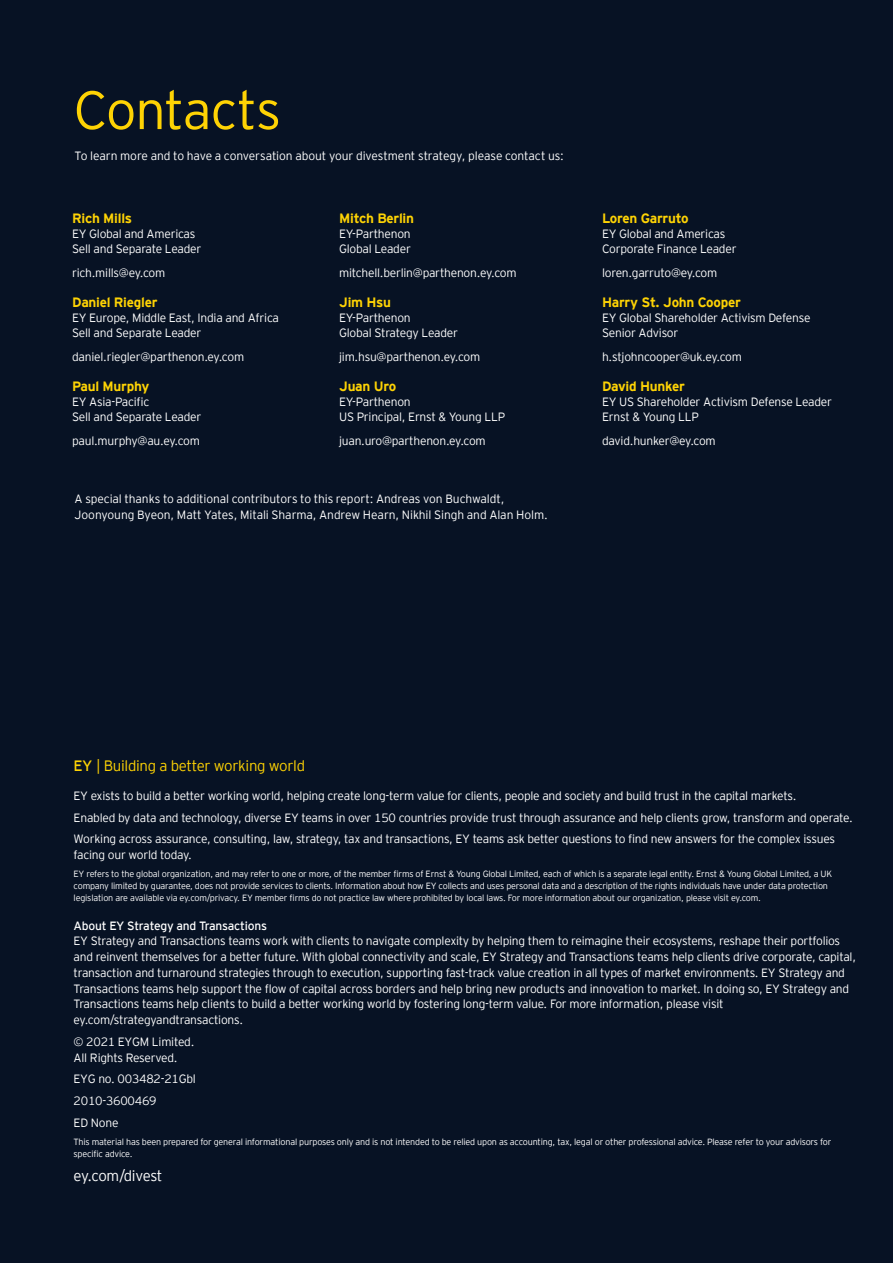
<style>
.page{position:relative;width:893px;height:1263px;background:#071224}
.page>*{position:absolute;margin:0;border:0;box-sizing:border-box;transform-origin:0 0}
.t1{font:300 54px "EY Interstate";letter-spacing:-.025em;color:#fed304}
.Boiler-EY_Signature{font:300 15px "EY Interstate";letter-spacing:-.02em;color:#fed304}
.Boiler-Website{font:300 15px "EY Interstate";letter-spacing:-.03em;color:#fff}
.Contact-Name{font:700 13.5px "EY Interstate";letter-spacing:-.02em;color:#fed304}
.Boiler-Text{font:300 12px/15.8px "EY Interstate";letter-spacing:-.02em;color:#fff}
.Contact-Text{font:300 12px/15px "EY Interstate";letter-spacing:-.02em;color:#fff}
.Contacts_Contact_Inf{font:300 12px/15.6px "EY Interstate";letter-spacing:-.005em;color:#fff}
.Body_copy{font:300 12px/15px "EY Interstate";letter-spacing:-.02em;color:#fff}
.Headline{font:12px "EY Interstate";letter-spacing:-.02em;color:#fff}
.Boiler-Disclaimer{font:300 9px/12px "EY Interstate";letter-spacing:-.02em;color:#fff}
.s1{font-weight:400}
</style>
<div class="page">
<p class="t1" style="left:73px;top:72px;width:209px">Contacts</p>
<p class="Contacts_Contact_Inf" style="left:75px;top:147px;width:491px">To learn more and to have a conversation about your divestment strategy, please contact us:</p>
<p class="Contact-Name" style="left:72px;top:208px;width:62px">Rich Mills</p>
<p class="Body_copy" style="left:72px;top:226px;width:131px">EY Global and Americas<br>Sell and Separate Leader</p>
<p class="Contact-Text" style="left:72px;top:265px;width:95px">rich.mills@ey.com</p>
<p class="Contact-Name" style="left:72px;top:292px;width:87px">Daniel Riegler</p>
<p class="Contact-Text" style="left:72px;top:310px;width:208px">EY Europe, Middle East, India and Africa<br>Sell and Separate Leader</p>
<p class="Contact-Text" style="left:72px;top:349px;width:174px">daniel.riegler@parthenon.ey.com</p>
<p class="Contact-Name" style="left:72px;top:376px;width:79px">Paul Murphy</p>
<p class="Contact-Text" style="left:72px;top:394px;width:131px">EY Asia-Pacific<br>Sell and Separate Leader</p>
<p class="Contact-Text" style="left:72px;top:433px;width:129px">paul.murphy@au.ey.com</p>
<p class="Contact-Name" style="left:339px;top:208px;width:76px">Mitch Berlin</p>
<p class="Contact-Text" style="left:339px;top:226px;width:73px">EY-Parthenon<br>Global Leader</p>
<p class="Contact-Text" style="left:339px;top:265px;width:179px">mitchell.berlin@parthenon.ey.com</p>
<p class="Contact-Name" style="left:339px;top:292px;width:53px">Jim Hsu</p>
<p class="Contact-Text" style="left:339px;top:310px;width:120px">EY-Parthenon<br>Global Strategy Leader</p>
<p class="Contact-Text" style="left:339px;top:349px;width:143px">jim.hsu@parthenon.ey.com</p>
<p class="Contact-Name" style="left:339px;top:376px;width:59px">Juan Uro</p>
<p class="Contact-Text" style="left:339px;top:394px;width:167px">EY-Parthenon<br>US Principal, Ernst &amp; Young LLP</p>
<p class="Contact-Text" style="left:339px;top:433px;width:148px">juan.uro@parthenon.ey.com</p>
<p class="Contacts_Contact_Inf" style="left:75px;top:490px;width:475px">A special thanks to additional contributors to this report: Andreas von Buchwaldt,<br>Joonyoung Byeon, Matt Yates, Mitali Sharma, Andrew Hearn, Nikhil Singh and Alan Holm.</p>
<p class="Contact-Name" style="left:602px;top:208px;width:88px">Loren Garruto</p>
<p class="Contact-Text" style="left:602px;top:226px;width:136px">EY Global and Americas<br>Corporate Finance Leader</p>
<p class="Contact-Text" style="left:602px;top:265px;width:117px">loren.garruto@ey.com</p>
<p class="Contact-Name" style="left:602px;top:292px;width:140px">Harry St. John Cooper</p>
<p class="Contact-Text" style="left:602px;top:310px;width:210px">EY Global Shareholder Activism Defense<br>Senior Advisor</p>
<p class="Contact-Text" style="left:602px;top:349px;width:141px">h.stjohncooper@uk.ey.com</p>
<p class="Contact-Name" style="left:602px;top:376px;width:84px">David Hunker</p>
<p class="Contact-Text" style="left:602px;top:394px;width:231px">EY US Shareholder Activism Defense Leader<br>Ernst &amp; Young LLP</p>
<p class="Contact-Text" style="left:602px;top:433px;width:115px">david.hunker@ey.com</p>
<p class="Boiler-EY_Signature" style="left:74px;top:754px;width:233px"><span class="s1">EY</span> | Building a better working world</p>
<p class="Boiler-Text" style="left:74px;top:787px;width:724px">EY exists to build a better working world, helping create long-term value for clients, people and society and build trust in the capital markets.</p>
<p class="Boiler-Text" style="left:74px;top:809px;width:781px">Enabled by data and technology, diverse EY teams in over 150 countries provide trust through assurance and help clients grow, transform and operate.</p>
<p class="Boiler-Text" style="left:74px;top:830px;width:763px">Working across assurance, consulting, law, strategy, tax and transactions, EY teams ask better questions to find new answers for the complex issues facing our world today.</p>
<p class="Boiler-Disclaimer" style="left:74px;top:867px;width:760px">EY refers to the global organization, and may refer to one or more, of the member firms of Ernst &amp; Young Global Limited, each of which is a separate legal entity. Ernst &amp; Young Global Limited, a UK company limited by guarantee, does not provide services to clients. Information about how EY collects and uses personal data and a description of the rights individuals have under data protection legislation are available via ey.com/privacy. EY member firms do not practice law where prohibited by local laws. For more information about our organization, please visit ey.com.</p>
<p class="Headline" style="left:74px;top:917px;width:195px">About EY Strategy and Transactions</p>
<p class="Boiler-Text" style="left:74px;top:932px;width:784px">EY Strategy and Transactions teams work with clients to navigate complexity by helping them to reimagine their ecosystems, reshape their portfolios and reinvent themselves for a better future. With global connectivity and scale, EY Strategy and Transactions teams help clients drive corporate, capital, transaction and turnaround strategies through to execution, supporting fast-track value creation in all types of market environments. EY Strategy and Transactions teams help support the flow of capital across borders and help bring new products and innovation to market. In doing so, EY Strategy and Transactions teams help clients to build a better working world by fostering long-term value. For more information, please visit ey.com/strategyandtransactions.</p>
<p class="Boiler-Text" style="left:74px;top:1033px;width:122px">© 2021 EYGM Limited.<br>All Rights Reserved.</p>
<p class="Boiler-Text" style="left:74px;top:1070px;width:124px">EYG no. 003482-21Gbl</p>
<p class="Boiler-Text" style="left:74px;top:1092px;width:85px">2010-3600469</p>
<p class="Boiler-Text" style="left:74px;top:1114px;width:46px">ED None</p>
<p class="Boiler-Disclaimer" style="left:74px;top:1135px;width:759px">This material has been prepared for general informational purposes only and is not intended to be relied upon as accounting, tax, legal or other professional advice. Please refer to your advisors for specific advice.</p>
<p class="Boiler-Website" style="left:74px;top:1165px;width:90px">ey.com/divest</p>
</div>
